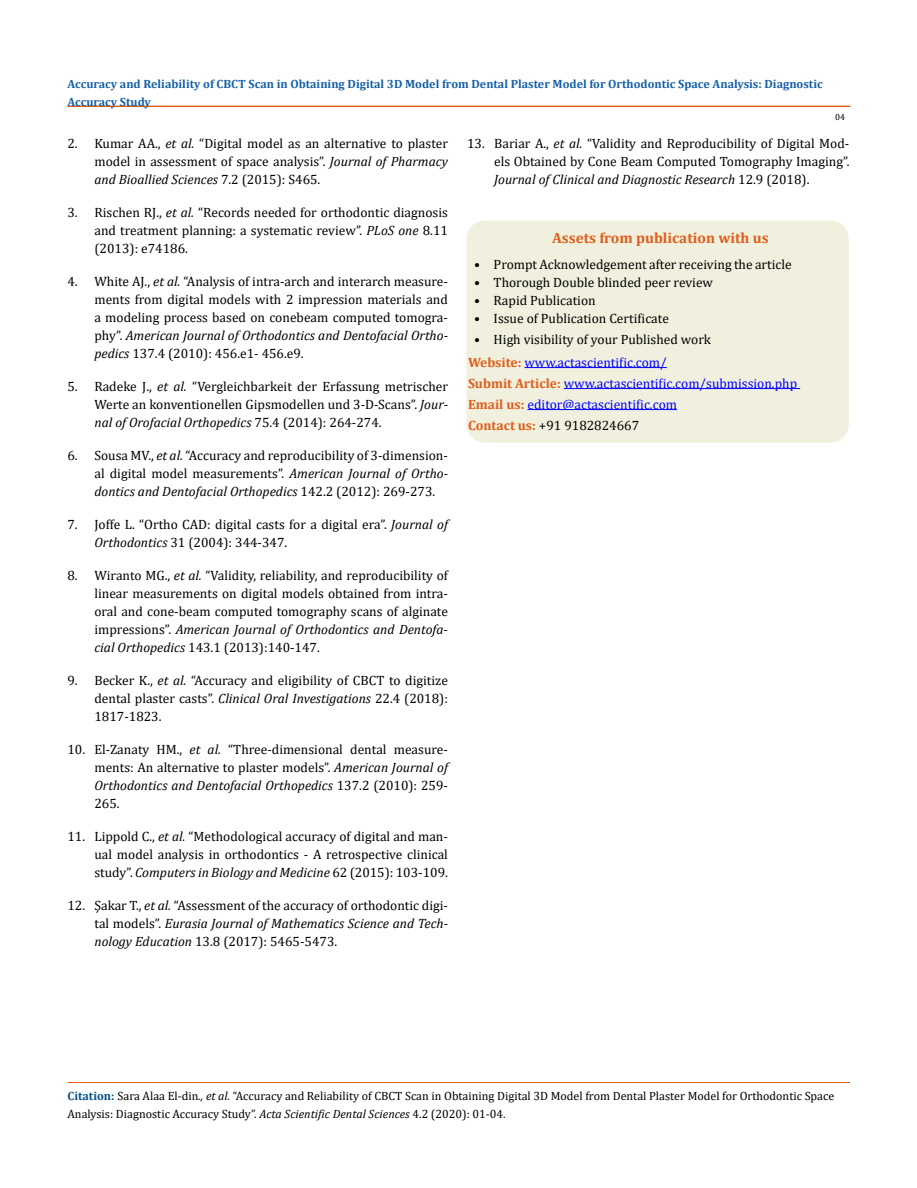
<style>
.page{position:relative;width:917px;height:1188px;background:#fff}
.page>*{position:absolute;margin:0;border:0;box-sizing:border-box;transform-origin:0 0}
.t1{font:700 15px "Cambria";color:#e05d1a}
.t2{font:13.5px/18px "Cambria";color:#000;text-align:justify}
.t3{font:13.5px/21px "Cambria";color:#00f}
.t4{font:12px/18px "Cambria";color:#000}
.t5{font:700 12px/18px "Cambria";color:#1560a6}
.t6{font:9px "Cambria";color:#000}
.s1{font-style:italic}
.s2{font-weight:700;color:#e05d1a}
.s3{color:#000}
.s4{font-weight:700;color:#035089}
</style>
<div class="page">
<div style="left:467px;top:221px;width:381px;height:221px;background:#f1f0de;border-radius:18px"></div>
<div style="left:466px;top:220px;width:382px;height:223px;border:2px solid #f1f0de;border-radius:18px"></div>
<hr style="left:524px;top:367px;width:142px;height:1px;background:#00f">
<hr style="left:564px;top:388px;width:236px;height:1px;background:#00f">
<hr style="left:527px;top:409px;width:150px;height:1px;background:#00f">
<div style="left:68px;top:106px;width:782px;height:1px;border:1px solid #e05d1a"></div>
<hr style="left:68px;top:1082px;width:782px;height:1px;background:#e05d1a">
<p class="t5" style="left:68px;top:74px;width:756px">Accuracy and Reliability of CBCT Scan in Obtaining Digital 3D Model from Dental Plaster Model for Orthodontic Space Analysis: Diagnostic<br>Accuracy Study</p>
<p class="t6" style="left:835px;top:111px;width:11px">04</p>
<p class="t2" style="left:94px;top:134px;width:355px;text-indent:-27px">2. Kumar AA., <span class="s1">et al.</span> “Digital model as an alternative to plaster model in assessment of space analysis”. <span class="s1">Journal of Pharmacy and Bioallied Sciences</span> 7.2 (2015): S465.</p>
<p class="t2" style="left:94px;top:203px;width:355px;text-indent:-27px">3. Rischen RJ., <span class="s1">et al.</span> “Records needed for orthodontic diagnosis and treatment planning: a systematic review”. <span class="s1">PLoS one</span> 8.11 (2013): e74186.</p>
<p class="t2" style="left:94px;top:272px;width:355px;text-indent:-27px">4. White AJ., <span class="s1">et al.</span> “Analysis of intra-arch and interarch measure&shy;ments from digital models with 2 impression materials and a modeling process based on conebeam computed tomogra&shy;phy”. <span class="s1">American Journal of Orthodontics and Dentofacial Ortho&shy;pedics</span> 137.4 (2010): 456.e1- 456.e9.</p>
<p class="t2" style="left:94px;top:377px;width:355px;text-indent:-27px">5. Radeke J., <span class="s1">et al.</span> “Vergleichbarkeit der Erfassung metrischer Werte an konventionellen Gipsmodellen und 3-D-Scans”. <span class="s1">Jour&shy;nal of Orofacial Orthopedics</span> 75.4 (2014): 264-274.</p>
<p class="t2" style="left:94px;top:446px;width:355px;text-indent:-27px">6. Sousa MV., <span class="s1">et al.</span> “Accuracy and reproducibility of 3-dimension&shy;al digital model measurements”. <span class="s1">American Journal of Ortho&shy;dontics and Dentofacial Orthopedics</span> 142.2 (2012): 269-273.</p>
<p class="t2" style="left:94px;top:515px;width:355px;text-indent:-27px">7. Joffe L. “Ortho CAD: digital casts for a digital era”. <span class="s1">Journal of<br>Orthodontics</span> 31 (2004): 344-347.</p>
<p class="t2" style="left:94px;top:566px;width:355px;text-indent:-27px">8. Wiranto MG., <span class="s1">et al.</span> “Validity, reliability, and reproducibility of linear measurements on digital models obtained from intra&shy;oral and cone-beam computed tomography scans of alginate impressions”. <span class="s1">American Journal of Orthodontics and Dentofa&shy;cial Orthopedics</span> 143.1 (2013):140-147.</p>
<p class="t2" style="left:94px;top:671px;width:355px;text-indent:-27px">9. Becker K., <span class="s1">et al.</span> “Accuracy and eligibility of CBCT to digitize dental plaster casts”. <span class="s1">Clinical Oral Investigations</span> 22.4 (2018):<br>1817-1823.</p>
<p class="t2" style="left:94px;top:740px;width:355px;text-indent:-27px">10. El-Zanaty HM., <span class="s1">et al.</span> “Three-dimensional dental measure&shy;ments: An alternative to plaster models”. <span class="s1">American Journal of Orthodontics and Dentofacial Orthopedics</span> 137.2 (2010): 259- 265.</p>
<p class="t2" style="left:94px;top:827px;width:355px;text-indent:-27px">11. Lippold C., <span class="s1">et al.</span> “Methodological accuracy of digital and man&shy;ual model analysis in orthodontics - A retrospective clinical study”. <span class="s1">Computers in Biology and Medicine</span> 62 (2015): 103-109.</p>
<p class="t2" style="left:94px;top:896px;width:355px;text-indent:-27px">12. Şakar T., <span class="s1">et al.</span> “Assessment of the accuracy of orthodontic digi&shy;tal models”. <span class="s1">Eurasia Journal of Mathematics Science and Tech&shy;nology Education</span> 13.8 (2017): 5465-5473.</p>
<p class="t2" style="left:494px;top:134px;width:357px;text-indent:-27px">13. Bariar A., <span class="s1">et al.</span> “Validity and Reproducibility of Digital Mod&shy;els Obtained by Cone Beam Computed Tomography Imaging”.<br><span class="s1">Journal of Clinical and Diagnostic Research</span> 12.9 (2018).</p>
<p class="t1" style="left:552px;top:228px;width:218px">Assets from publication with us</p>
<p class="t2" style="left:474px;top:255px;width:319px">• Prompt Acknowledgement after receiving the article</p>
<p class="t2" style="left:474px;top:273px;width:240px">• Thorough Double blinded peer review</p>
<p class="t2" style="left:474px;top:291px;width:123px">• Rapid Publication</p>
<p class="t2" style="left:474px;top:309px;width:196px">• Issue of Publication Certificate</p>
<p class="t2" style="left:474px;top:330px;width:238px">• High visibility of your Published work</p>
<p class="t3" style="left:468px;top:352px;width:330px"><span class="s2">Website:</span> www.actascientific.com/<br><span class="s2">Submit Article:</span> www.actascientific.com/submission.php <span class="s2">Email us:</span> editor@actascientific.com<br><span class="s2">Contact us:</span> <span class="s3">+91 9182824667</span></p>
<p class="t4" style="left:67px;top:1087px;width:768px"><span class="s4">Citation:</span> Sara Alaa El-din<span class="s1">., et al.</span> “Accuracy and Reliability of CBCT Scan in Obtaining Digital 3D Model from Dental Plaster Model for Orthodontic Space<br>Analysis: Diagnostic Accuracy Study”. <span class="s1">Acta Scientific Dental Sciences</span> 4.2 (2020): 01-04.</p>
</div>
